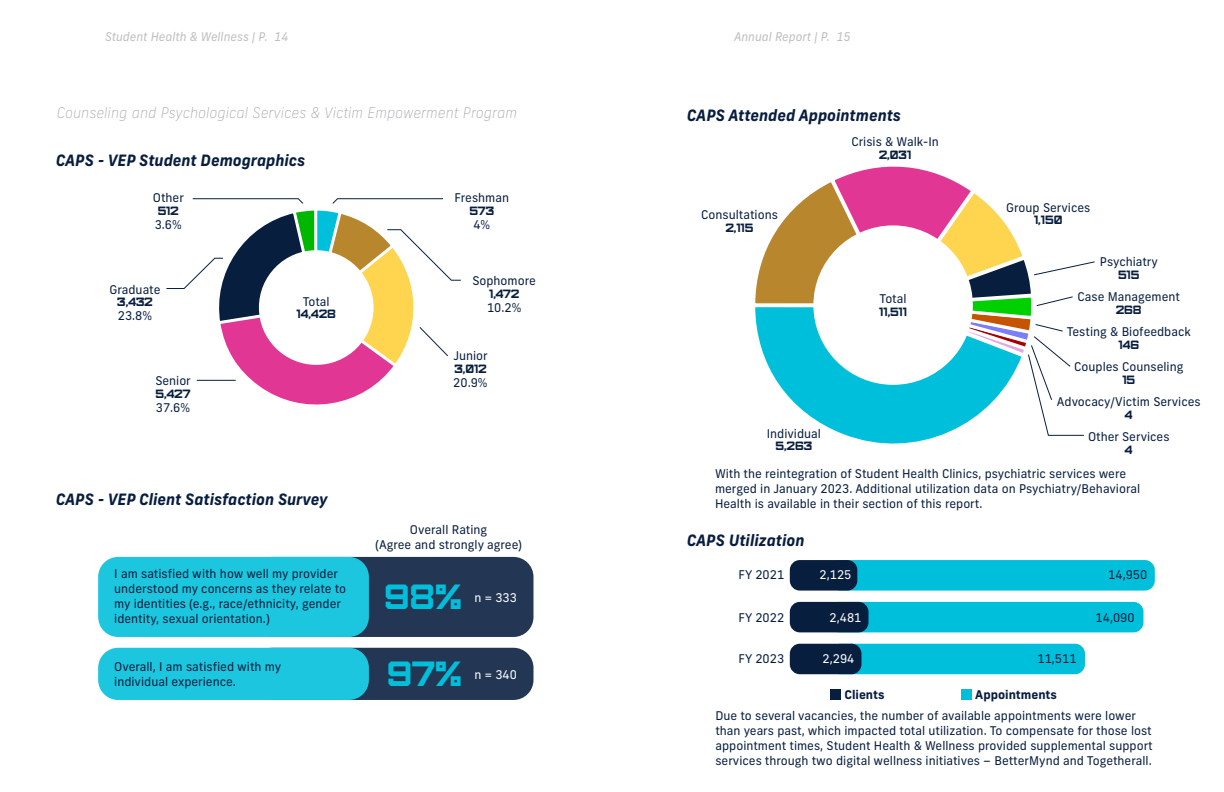
<style>
.page{position:relative;width:1224px;height:792px;background:#fff}
.page>*{position:absolute;margin:0;border:0;box-sizing:border-box;transform-origin:0 0}
.t1{font:35px/76.9px "Furore";color:#00bfda}
.t2{font:italic 700 15.6px "New Frank";color:#081e3f}
.t3{font:italic 100 14.6px "New Frank";color:#9d9fa2}
.t4{font:12px/15px "New Frank";color:#081e3f}
.t5{font:12px "Furore";color:#081e3f}
.t6{font:italic 12px "New Frank";color:#bebebe}
.t7{font:12px "New Frank";color:#fff}
.t8{font:700 12px "New Frank";color:#081e3f}
</style>
<div class="page">
<div style="left:830px;top:644px;width:255px;height:30px;background:#00bfda;border-radius:10px"></div>
<div style="left:829px;top:602px;width:314px;height:30px;background:#00bfda;border-radius:10px"></div>
<div style="left:830px;top:560px;width:325px;height:31px;background:#00bfda;border-radius:10px"></div>
<div style="left:253px;top:557px;width:281px;height:80px;background:#233754;border-radius:20px"></div>
<div style="left:98px;top:557px;width:271px;height:80px;background:#1cc6de;border-radius:20px"></div>
<div style="left:253px;top:648px;width:281px;height:52px;background:#233754;border-radius:20px"></div>
<div style="left:98px;top:648px;width:271px;height:52px;background:#1cc6de;border-radius:20px"></div>
<svg style="left:166px;top:198px;width:295px;height:207px"></svg>
<hr style="left:197px;top:380px;width:39px;height:1px;background:#081e3f">
<div style="left:790px;top:644px;width:72px;height:30px;background:#081e3f;border-radius:10px"></div>
<div style="left:790px;top:602px;width:78px;height:30px;background:#081e3f;border-radius:10px"></div>
<div style="left:790px;top:560px;width:67px;height:31px;background:#081e3f;border-radius:10px"></div>
<div style="left:830px;top:689px;width:11px;height:10px;background:#081e3f"></div>
<div style="left:961px;top:689px;width:11px;height:10px;background:#00bfda"></div>
<svg style="left:849px;top:436px;width:89px;height:8px"></svg>
<svg style="left:755px;top:166px;width:340px;height:270px"></svg>
<p class="t6" style="left:105px;top:30px;width:185px">Student Health &amp; Wellness | P. 14</p>
<p class="t6" style="left:734px;top:30px;width:118px">Annual Report | P. 15</p>
<p class="t3" style="left:57px;top:104px;width:462px">Counseling and Psychological Services &amp; Victim Empowerment Program</p>
<p class="t2" style="left:687px;top:105px;width:216px">CAPS Attended Appointments</p>
<p class="t2" style="left:56px;top:150px;width:251px">CAPS - VEP Student Demographics</p>
<p class="t4" style="left:153px;top:190px;width:33px">Other</p>
<p class="t4" style="left:155px;top:217px;width:29px">3.6%</p>
<p class="t5" style="left:158px;top:203px;width:22px">512</p>
<p class="t4" style="left:109px;top:282px;width:53px">Graduate</p>
<p class="t4" style="left:118px;top:308px;width:36px">23.8%</p>
<p class="t5" style="left:117px;top:295px;width:37px">3,432</p>
<p class="t4" style="left:155px;top:373px;width:37px">Senior</p>
<p class="t4" style="left:156px;top:400px;width:36px">37.6%</p>
<p class="t5" style="left:155px;top:386px;width:37px">5,427</p>
<p class="t4" style="left:303px;top:294px;width:29px">Total</p>
<p class="t5" style="left:297px;top:307px;width:41px">14,428</p>
<p class="t4" style="left:455px;top:190px;width:56px">Freshman</p>
<p class="t4" style="left:473px;top:217px;width:18px">4%</p>
<p class="t5" style="left:469px;top:203px;width:26px">573</p>
<p class="t4" style="left:472px;top:274px;width:65px">Sophomore</p>
<p class="t4" style="left:487px;top:300px;width:36px">10.2%</p>
<p class="t5" style="left:489px;top:286px;width:32px">1,472</p>
<p class="t4" style="left:453px;top:349px;width:36px">Junior</p>
<p class="t4" style="left:453px;top:375px;width:36px">20.9%</p>
<p class="t5" style="left:454px;top:361px;width:34px">3,012</p>
<p class="t2" style="left:56px;top:489px;width:273px">CAPS - VEP Client Satisfaction Survey</p>
<p class="t4" style="left:114px;top:566px;width:233px">I am satisfied with how well my provider understood my concerns as they relate to my identities (e.g., race/ethnicity, gender identity, sexual orientation.)</p>
<p class="t4" style="left:114px;top:659px;width:169px">Overall, I am satisfied with my individual experience.</p>
<p class="t4" style="left:375px;top:522px;width:148px;text-align:center">Overall Rating<br>(Agree and strongly agree)</p>
<h1 class="t1" style="left:384px;top:556px;width:79px">98%<br>97%</h1>
<p class="t7" style="left:474px;top:590px;width:44px">n = 333</p>
<p class="t7" style="left:474px;top:667px;width:44px">n = 340</p>
<p class="t4" style="left:701px;top:208px;width:78px">Consultations</p>
<p class="t5" style="left:726px;top:220px;width:29px">2,115</p>
<p class="t4" style="left:851px;top:134px;width:89px">Crisis &amp; Walk-In</p>
<p class="t5" style="left:879px;top:147px;width:34px">2,031</p>
<p class="t4" style="left:880px;top:291px;width:28px">Total</p>
<p class="t5" style="left:879px;top:304px;width:29px">11,511</p>
<p class="t4" style="left:767px;top:426px;width:56px">Individual</p>
<p class="t5" style="left:775px;top:439px;width:38px">5,263</p>
<p class="t4" style="left:1006px;top:200px;width:86px">Group Services</p>
<p class="t5" style="left:1034px;top:213px;width:30px">1,150</p>
<p class="t4" style="left:1100px;top:254px;width:60px">Psychiatry</p>
<p class="t5" style="left:1118px;top:267px;width:23px">515</p>
<p class="t4" style="left:1078px;top:289px;width:104px">Case Management</p>
<p class="t5" style="left:1116px;top:302px;width:27px">268</p>
<p class="t4" style="left:1067px;top:324px;width:126px">Testing &amp; Biofeedback</p>
<p class="t5" style="left:1118px;top:337px;width:22px">146</p>
<p class="t4" style="left:1074px;top:359px;width:111px">Couples Counseling</p>
<p class="t5" style="left:1122px;top:372px;width:14px">15</p>
<p class="t4" style="left:1057px;top:394px;width:145px">Advocacy/Victim Services</p>
<p class="t5" style="left:1125px;top:407px;width:9px">4</p>
<p class="t4" style="left:1088px;top:429px;width:83px">Other Services</p>
<p class="t5" style="left:1125px;top:442px;width:9px">4</p>
<p class="t4" style="left:715px;top:466px;width:427px">With the reintegration of Student Health Clinics, psychiatric services were merged in January 2023. Additional utilization data on Psychiatry/Behavioral<br>Health is available in their section of this report.</p>
<p class="t2" style="left:687px;top:531px;width:119px">CAPS Utilization</p>
<p class="t4" style="left:739px;top:567px;width:47px">FY 2021</p>
<p class="t4" style="left:739px;top:610px;width:47px">FY 2022</p>
<p class="t4" style="left:739px;top:652px;width:47px">FY 2023</p>
<p class="t7" style="left:820px;top:567px;width:33px">2,125</p>
<p class="t7" style="left:830px;top:610px;width:33px">2,481</p>
<p class="t7" style="left:823px;top:652px;width:33px">2,294</p>
<p class="t4" style="left:1038px;top:652px;width:41px">11,511</p>
<p class="t8" style="left:844px;top:687px;width:42px">Clients</p>
<p class="t8" style="left:975px;top:687px;width:83px">Appointments</p>
<p class="t4" style="left:1108px;top:567px;width:41px">14,950</p>
<p class="t4" style="left:1096px;top:610px;width:41px">14,090</p>
<p class="t4" style="left:715px;top:708px;width:439px">Due to several vacancies, the number of available appointments were lower than years past, which impacted total utilization. To compensate for those lost appointment times, Student Health &amp; Wellness provided supplemental support services through two digital wellness initiatives – BetterMynd and Togetherall.</p>
</div>
